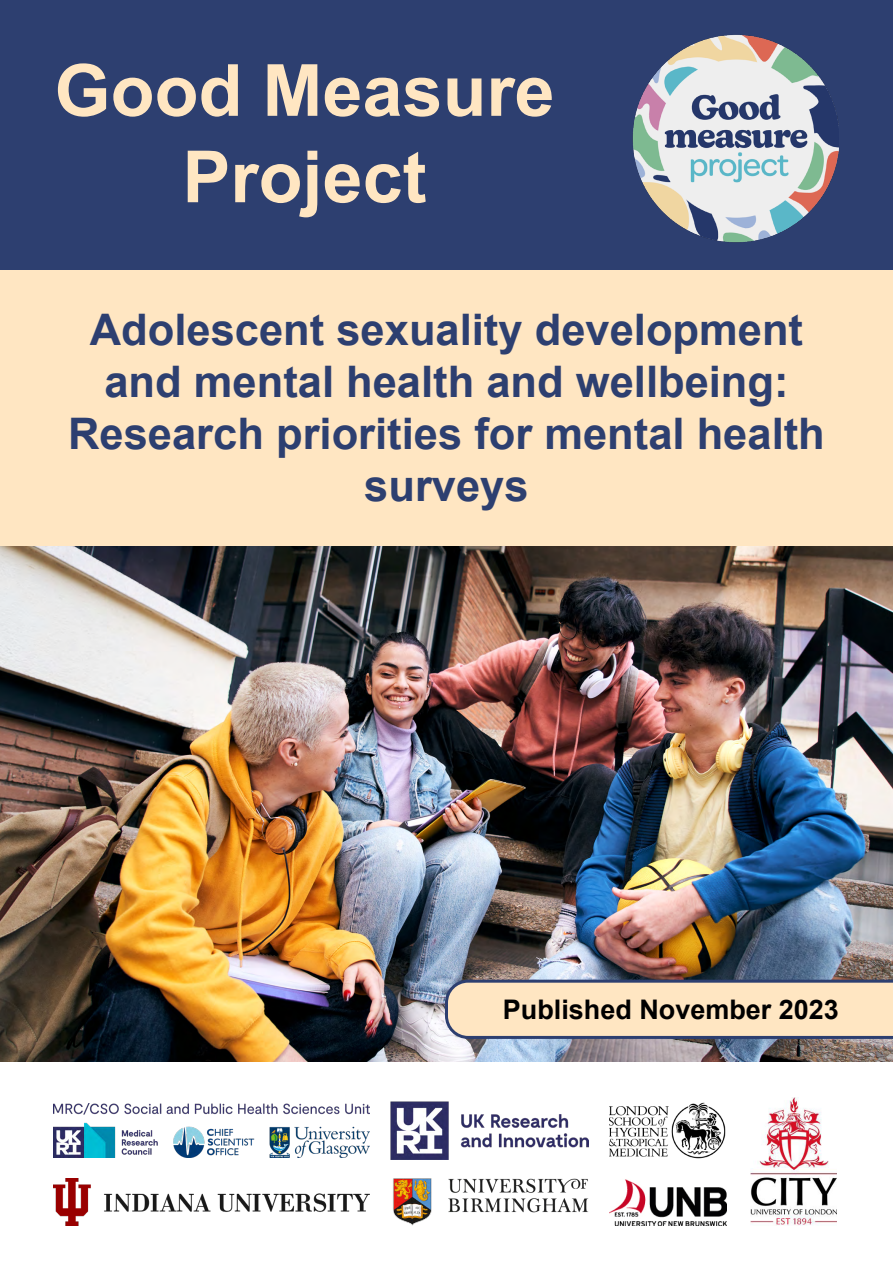
<style>
.page{position:relative;width:893px;height:1263px;background:#fff}
.page>*{position:absolute;margin:0;border:0;box-sizing:border-box;transform-origin:0 0}
.Report_heading{font:700 72px/86.4px "Arial";color:#ffe6c2;text-align:center}
.Report_heading-2{font:700 43.5px/52.2px "Arial";color:#2d3f70;text-align:center}
.Report_heading-3{font:700 27px "Arial";color:#000}
</style>
<div class="page">
<img style="left:0;top:545px;width:893px;height:516px">
<div style="left:0;top:269px;width:893px;height:276px;background:#ffe6c2"></div>
<div style="left:0;top:0;width:893px;height:269px;background:#2d3f70"></div>
<img style="left:632px;top:34px;width:207px;height:209px">
<img style="left:53px;top:1178px;width:317px;height:48px">
<img style="left:609px;top:1103px;width:116px;height:56px">
<img style="left:391px;top:1101px;width:197px;height:58px">
<img style="left:393px;top:1178px;width:196px;height:47px">
<img style="left:609px;top:1179px;width:118px;height:46px">
<img style="left:750px;top:1098px;width:86px;height:127px">
<img style="left:53px;top:1103px;width:317px;height:54px">
<svg style="left:445px;top:980px;width:448px;height:59px;background:#e9d4b9"></svg>
<h1 class="Report_heading" style="left:54px;top:48px;width:502px">Good Measure<br>Project</h1>
<h1 class="Report_heading-2" style="left:90px;top:304px;width:715px">Adolescent sexuality development and mental health and wellbeing:</h1>
<h1 class="Report_heading-2" style="left:68px;top:408px;width:758px">Research priorities for mental health surveys</h1>
<h1 class="Report_heading-3" style="left:503px;top:990px;width:338px">Published November 2023</h1>
</div>
